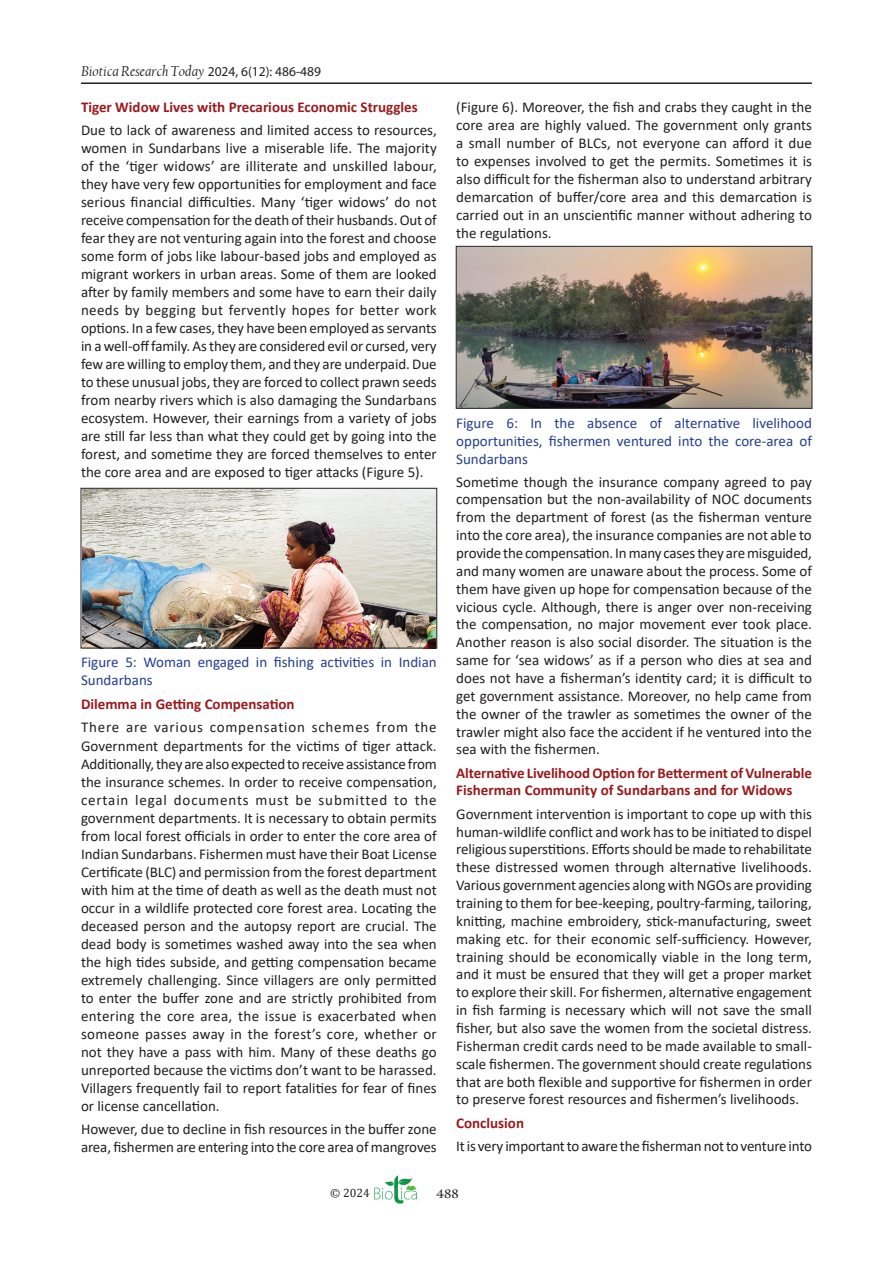
<style>
.page{position:relative;width:893px;height:1263px;background:#fff}
.page>*{position:absolute;margin:0;border:0;box-sizing:border-box;transform-origin:0 0}
.t1{font:15px/18px "Calibri";color:#231f20;text-align:justify}
.t2{font:700 15px/17.9px "Calibri";color:#991a1e}
.t3{font:15px/18px "Calibri";color:#253f8e}
.t4{font:italic 15px "Californian FB";color:#231f20}
.t5{font:15px "Calibri";letter-spacing:.055em;color:#231f20}
.t6{font:13.5px "Myriad Pro";color:#231f20}
.t7{font:12px "Cambria";color:#231f20}
.t8{font:700 12px "Charlemagne Std";color:#231f20}
</style>
<div class="page">
<img style="left:374px;top:1175px;width:43px;height:29px">
<hr style="left:81px;top:82px;width:731px;height:2px;background:#231f20">
<img style="left:83px;top:490px;width:352px;height:156px">
<div style="left:81px;top:488px;width:356px;height:160px;border:1px solid #231f20"></div>
<img style="left:458px;top:248px;width:352px;height:159px">
<div style="left:456px;top:246px;width:356px;height:163px;border:1px solid #231f20"></div>
<p class="t4" style="left:81px;top:63px;width:125px">Biotica Research Today</p>
<p class="t6" style="left:208px;top:63px;width:115px">2024, )6 12 :( 486-489</p>
<p class="t1" style="left:456px;top:98px;width:357px">(Figure .)6 Moreover, the fish and crabs they caught in the core area are highly valued. The government only grants a small number of BLCs, not everyone can afford it due to expenses involved to get the permits. Sometimes isit also difficult for the fisherman also to understand arbitrary demarcation of buffer/core area and this demarcation is carried out in an unscientific manner without adhering to the regulations.</p>
<p class="t2" style="left:81px;top:98px;width:338px">Tiger Widow Lives with Precarious Economic Struggles</p>
<p class="t1" style="left:81px;top:121px;width:357px">Due to lack of awareness and limited access to resources, women in Sundarbans live a miserable life. The majority of the ‘tiger widows’ are illiterate and unskilled labour, they have very few opportunities for employment and face serious financial difficulties. Many ‘tiger widows’ do not receive compensation for the death of their husbands. Out of fear they are not venturing again into the forest and choose some form of jobs like labour-based jobs and employed as migrant workers in urban areas. Some of them are looked after by family members and some have to earn their daily needs by begging but fervently hopes for better work options In. a few cases, they have been employed as servants in a well-offfamily. As they are considered evil or cursed, very few are willing to employ them, and they are underpaid. Due to these unusual jobs, they are forced to collect prawn seeds from nearby rivers which is also damaging the Sundarbans ecosystem. However, their earnings from a variety of jobs are still far less than what they could get by going into the forest, and sometime they are forced themselves to enter the core area and are exposed to tiger attacks (Figure .(5</p>
<p class="t3" style="left:650px;top:414px;width:14px">of</p>
<p class="t3" style="left:554px;top:414px;width:22px">the</p>
<p class="t3" style="left:587px;top:414px;width:52px">absence</p>
<p class="t3" style="left:675px;top:414px;width:67px">alternative</p>
<p class="t3" style="left:752px;top:414px;width:61px">livelihood</p>
<p class="t3" style="left:456px;top:414px;width:357px">Figure<br>opportunities, fishermen ventured into the core-area of<br>Sundarbans</p>
<p class="t3" style="left:506px;top:414px;width:13px">6:</p>
<p class="t3" style="left:530px;top:414px;width:13px">In</p>
<p class="t1" style="left:456px;top:472px;width:357px">Sometime though the insurance company agreed to pay compensation but the non-availability of NOC documents from the department of forest (as the fisherman venture into the core area ,) the insurance companies are not able to providethecompensation In. manycasestheyaremisguided, and many women are unaware about the process. Some of them have given up hope for compensation because of the vicious cycle. Although, there is anger over non-receiving the compensation, no major movement ever took place.<br>Another reason is also social disorder. The situation is the same for ‘sea widows’ as aif person who dies at sea and does not have a fisherman s’ identity card; isit difficult to get government assistance. Moreover, no help came from the owner of the trawler as sometimes the owner of the trawler might also face the accident if he ventured into the sea with the fishermen.</p>
<p class="t2" style="left:456px;top:763px;width:357px">Alternative Livelihood Option for Betterment of Vulnerable<br>Fisherman Community of Sundarbans and for Widows</p>
<p class="t1" style="left:456px;top:804px;width:357px">Government intervention is important to cope up with this human-wildlife conflict and work has to be initiated to dispel religious superstitions. Efforts should be made to rehabilitate these distressed women through alternative livelihoods.<br>Various government agencies along with NGOs are providing training to them for bee-keeping, poultry-farming, tailoring, knitting, machine embroidery, stick-manufacturing, sweet making etc. for their economic self-sufficiency. However, training should be economically viable in the long term, and it must be ensured that they will get a proper market to explore their skill. For fishermen, alternative engagement in fish farming is necessary which will not save the small fisher, but also save the women from the societal distress.</p>
<p class="t1" style="left:456px;top:1054px;width:357px">scale fishermen. The government should create regulations</p>
<p class="t3" style="left:81px;top:653px;width:357px">Figure 5: Woman engaged in fishing activities in Indian<br>Sundarbans</p>
<p class="t2" style="left:81px;top:695px;width:215px">Dilemma in Getting Compensation</p>
<p class="t1" style="left:81px;top:718px;width:357px;text-align:right">There are various compensation schemes from the Government departments for the victims of tiger attack.<br>Additionally,theyarealsoexpectedtoreceiveassistancefrom the insurance schemes In. order to receive compensation, the</p>
<p class="t1" style="left:135px;top:790px;width:33px">legal</p>
<p class="t1" style="left:296px;top:790px;width:18px">be</p>
<p class="t5" style="left:319px;top:789px;width:70px">submitted</p>
<p class="t5" style="left:174px;top:789px;width:76px">documents</p>
<p class="t1" style="left:81px;top:790px;width:357px;text-align:left">certain<br>government departments isIt. necessary to obtain permits from local forest officials in order to enter the core area of Indian Sundarbans. Fishermen must have their Boat License Certificate (BLC) and permission from the forest department with him at the time of death as well as the death must not occur in a wildlife protected core forest area. Locating the deceased person and the autopsy report are crucial. The dead body is sometimes washed away into the sea when the high tides subside, and getting compensation became extremely challenging. Since villagers are only permitted to enter the buffer zone and are strictly prohibited from entering the core area, the issue is exacerbated when someone passes away in the forest s’ core, whether or not they have a pass with him. Many of these deaths go unreported because the victims don t’ want to be harassed.<br>Villagers frequently fail to report fatalities for fear of fines or license cancellation.</p>
<p class="t1" style="left:81px;top:1119px;width:357px">However, due to decline in fish resources in the buffer zone area, fishermen are entering into the core area of mangroves</p>
<p class="t1" style="left:256px;top:790px;width:35px">must</p>
<p class="t1" style="left:394px;top:790px;width:15px">to</p>
<p class="t1" style="left:456px;top:1036px;width:357px">Fisherman credit cards need to be made available to small-</p>
<p class="t1" style="left:456px;top:1072px;width:357px">that are both flexible and supportive for fishermen in order to preserve forest resources and fishermen s’ livelihoods.</p>
<p class="t2" style="left:456px;top:1113px;width:69px">Conclusion</p>
<p class="t1" style="left:456px;top:1136px;width:357px">isIt veryimportanttoawarethefishermannottoventureinto</p>
<p class="t8" style="left:436px;top:1187px;width:24px">488</p>
<p class="t7" style="left:330px;top:1186px;width:41px">© 2024</p>
</div>
